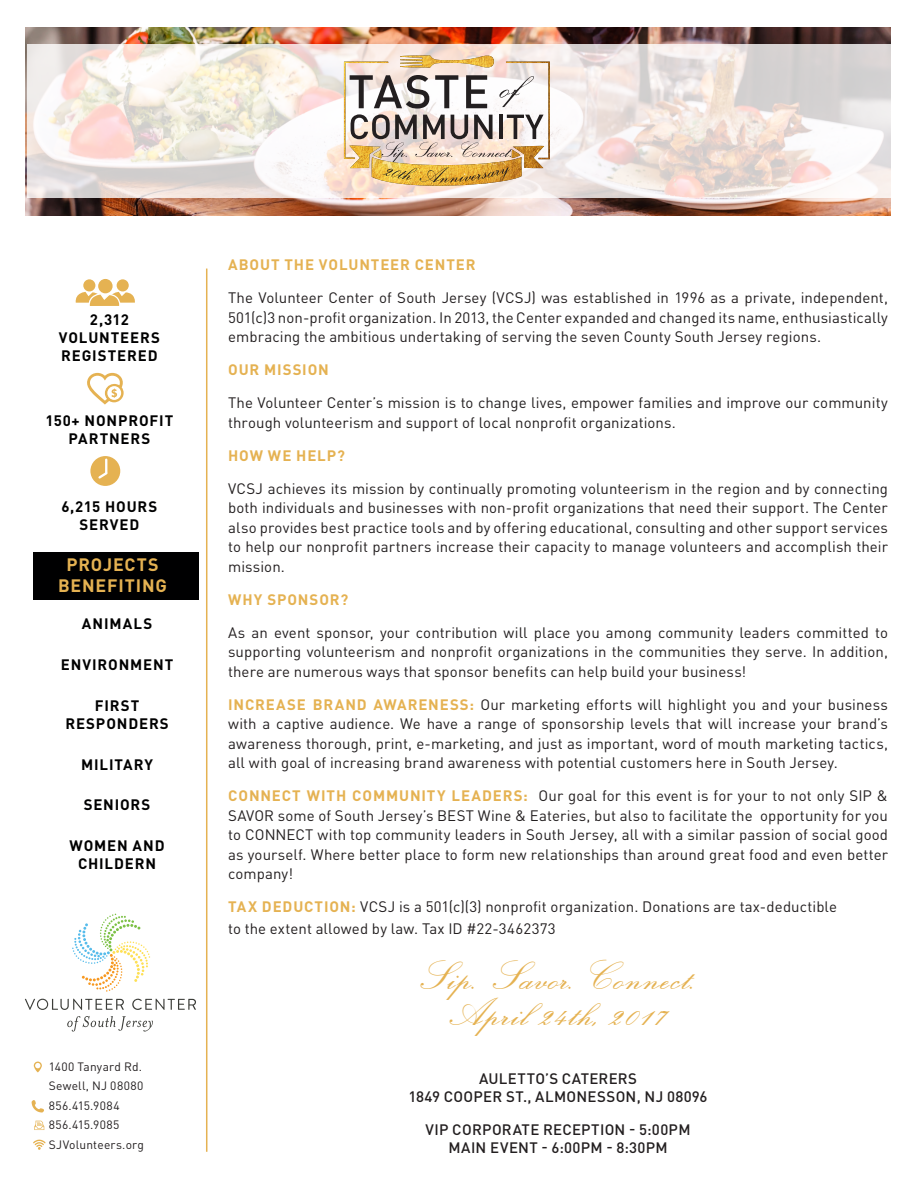
<style>
.page{position:relative;width:918px;height:1188px;background:#fff}
.page>*{position:absolute;margin:0;border:0;box-sizing:border-box;transform-origin:0 0}
.t1{font:39px "Exmouth";letter-spacing:.04em;color:#e5b252}
.Paragraph_Style_2{font:700 17.7px/21.3px "DIN Pro";letter-spacing:.05em;color:#e5b252;text-align:center}
.Paragraph_Style_1{font:15px/19.5px "DIN Pro";letter-spacing:.005em;color:#231f20;text-align:justify}
.Paragraph_Style_2-2{font:700 15px/18px "DIN Pro";letter-spacing:.055em;color:#000001;text-align:center}
.Paragraph_Style_2-3{font:500 15px/18px "DIN Pro";letter-spacing:.02em;color:#231f20;text-align:center}
.Paragraph_Style_1-2{font:700 15px "DIN Pro";letter-spacing:.06em;color:#e5b252}
.Paragraph_Style_2-4{font:700 15px "DIN Pro";letter-spacing:.075em;color:#000001}
.t2{font:12px/19.5px "DIN Pro";letter-spacing:.03em;color:#231f20}
.s1{font-weight:700;color:#e5b252}
</style>
<div class="page">
<hr style="left:206px;top:269px;width:1px;height:883px;background:#e5b252">
<svg style="left:34px;top:1121px;width:10px;height:9px"></svg>
<svg style="left:32px;top:1100px;width:12px;height:13px"></svg>
<svg style="left:34px;top:1062px;width:8px;height:10px"></svg>
<svg style="left:33px;top:1139px;width:13px;height:11px"></svg>
<svg style="left:132px;top:999px;width:64px;height:11px"></svg>
<svg style="left:25px;top:999px;width:99px;height:11px"></svg>
<svg style="left:72px;top:914px;width:78px;height:78px"></svg>
<svg style="left:67px;top:1016px;width:86px;height:16px"></svg>
<img style="left:25px;top:27px;width:866px;height:188px">
<svg style="left:27px;top:44px;width:864px;height:153px"></svg>
<svg style="left:344px;top:53px;width:206px;height:139px"></svg>
<div style="left:34px;top:552px;width:165px;height:47px;background:#000001"></div>
<svg style="left:87px;top:373px;width:37px;height:32px"></svg>
<div style="left:83px;top:279px;width:12px;height:12px;background:#e5b252;border-radius:50%"></div>
<div style="left:117px;top:279px;width:12px;height:12px;background:#e5b252;border-radius:50%"></div>
<div style="left:98px;top:279px;width:15px;height:14px;background:#e5b252;border-radius:50%"></div>
<svg style="left:75px;top:292px;width:60px;height:14px"></svg>
<div style="left:90px;top:456px;width:30px;height:30px;background:#e5b252;border-radius:50%"></div>
<svg style="left:98px;top:460px;width:10px;height:19px"></svg>
<p class="Paragraph_Style_2-2" style="left:59px;top:310px;width:103px">2,312<br>VOLUNTEERS<br>REGISTERED</p>
<p class="Paragraph_Style_2-2" style="left:45px;top:411px;width:129px">150+ NONPROFIT<br>PARTNERS</p>
<p class="Paragraph_Style_2-2" style="left:61px;top:497px;width:98px">6,215 HOURS<br>SERVED</p>
<p class="Paragraph_Style_2" style="left:58px;top:553px;width:110px">PROJECTS<br>BENEFITING</p>
<p class="Paragraph_Style_2-4" style="left:82px;top:613px;width:72px">ANIMALS</p>
<p class="Paragraph_Style_2-2" style="left:61px;top:655px;width:114px">ENVIRONMENT</p>
<p class="Paragraph_Style_2-2" style="left:65px;top:696px;width:105px">FIRST<br>RESPONDERS</p>
<p class="Paragraph_Style_2-2" style="left:81px;top:755px;width:73px">MILITARY</p>
<p class="Paragraph_Style_2-2" style="left:84px;top:795px;width:68px">SENIORS</p>
<p class="Paragraph_Style_2-2" style="left:70px;top:836px;width:97px">WOMEN AND<br>CHILDERN</p>
<p class="t2" style="left:49px;top:1056px;width:97px">1400 Tanyard Rd.<br>Sewell, NJ 08080<br>856.415.9084<br>856.415.9085<br>SJVolunteers.org</p>
<p class="Paragraph_Style_1-2" style="left:228px;top:254px;width:249px">ABOUT THE VOLUNTEER CENTER</p>
<p class="Paragraph_Style_1" style="left:228px;top:287px;width:661px">The Volunteer Center of South Jersey (VCSJ) was established in 1996 as a private, independent, 501(c)3 non-profit organization. In 2013, the Center expanded and changed its name, enthusiastically embracing the ambitious undertaking of serving the seven County South Jersey regions.</p>
<p class="Paragraph_Style_1-2" style="left:228px;top:359px;width:102px">OUR MISSION</p>
<p class="Paragraph_Style_1" style="left:228px;top:392px;width:661px">The Volunteer Center’s mission is to change lives, empower families and improve our community through volunteerism and support of local nonprofit organizations.</p>
<p class="Paragraph_Style_1-2" style="left:228px;top:445px;width:118px">HOW WE HELP?</p>
<p class="Paragraph_Style_1" style="left:228px;top:478px;width:661px">VCSJ achieves its mission by continually promoting volunteerism in the region and by connecting both individuals and businesses with non-profit organizations that need their support. The Center also provides best practice tools and by offering educational, consulting and other support services to help our nonprofit partners increase their capacity to manage volunteers and accomplish their mission.</p>
<p class="Paragraph_Style_1-2" style="left:228px;top:589px;width:122px">WHY SPONSOR?</p>
<p class="Paragraph_Style_1" style="left:228px;top:622px;width:661px">As an event sponsor, your contribution will place you among community leaders committed to supporting volunteerism and nonprofit organizations in the communities they serve. In addition, there are numerous ways that sponsor benefits can help build your business!</p>
<p class="Paragraph_Style_1" style="left:228px;top:694px;width:661px"><span class="s1">INCREASE BRAND AWARENESS:</span> Our marketing efforts will highlight you and your business with a captive audience. We have a range of sponsorship levels that will increase your brand’s awareness thorough, print, e-marketing, and just as important, word of mouth marketing tactics, all with goal of increasing brand awareness with potential customers here in South Jersey.</p>
<p class="Paragraph_Style_1" style="left:228px;top:785px;width:661px"><span class="s1">CONNECT WITH COMMUNITY LEADERS:</span> Our goal for this event is for your to not only SIP &amp; SAVOR some of South Jersey’s BEST Wine &amp; Eateries, but also to facilitate the opportunity for you to CONNECT with top community leaders in South Jersey, all with a similar passion of social good as yourself. Where better place to form new relationships than around great food and even better company!</p>
<p class="Paragraph_Style_1" style="left:228px;top:896px;width:610px"><span class="s1">TAX DEDUCTION:</span> VCSJ is a 501(c)(3) nonprofit organization. Donations are tax-deductible</p>
<p class="Paragraph_Style_1" style="left:228px;top:918px;width:329px">to the extent allowed by law. Tax ID #22-3462373</p>
<p class="t1" style="left:418px;top:953px;width:283px">Sip. Savor. Connect.</p>
<p class="t1" style="left:447px;top:989px;width:223px">April 24th, 2017</p>
<p class="Paragraph_Style_2-3" style="left:408px;top:1069px;width:301px">AULETTO’S CATERERS<br>1849 COOPER ST., ALMONESSON, NJ 08096</p>
<p class="Paragraph_Style_2-3" style="left:426px;top:1120px;width:267px">VIP CORPORATE RECEPTION - 5:00PM<br>MAIN EVENT - 6:00PM - 8:30PM</p>
</div>
